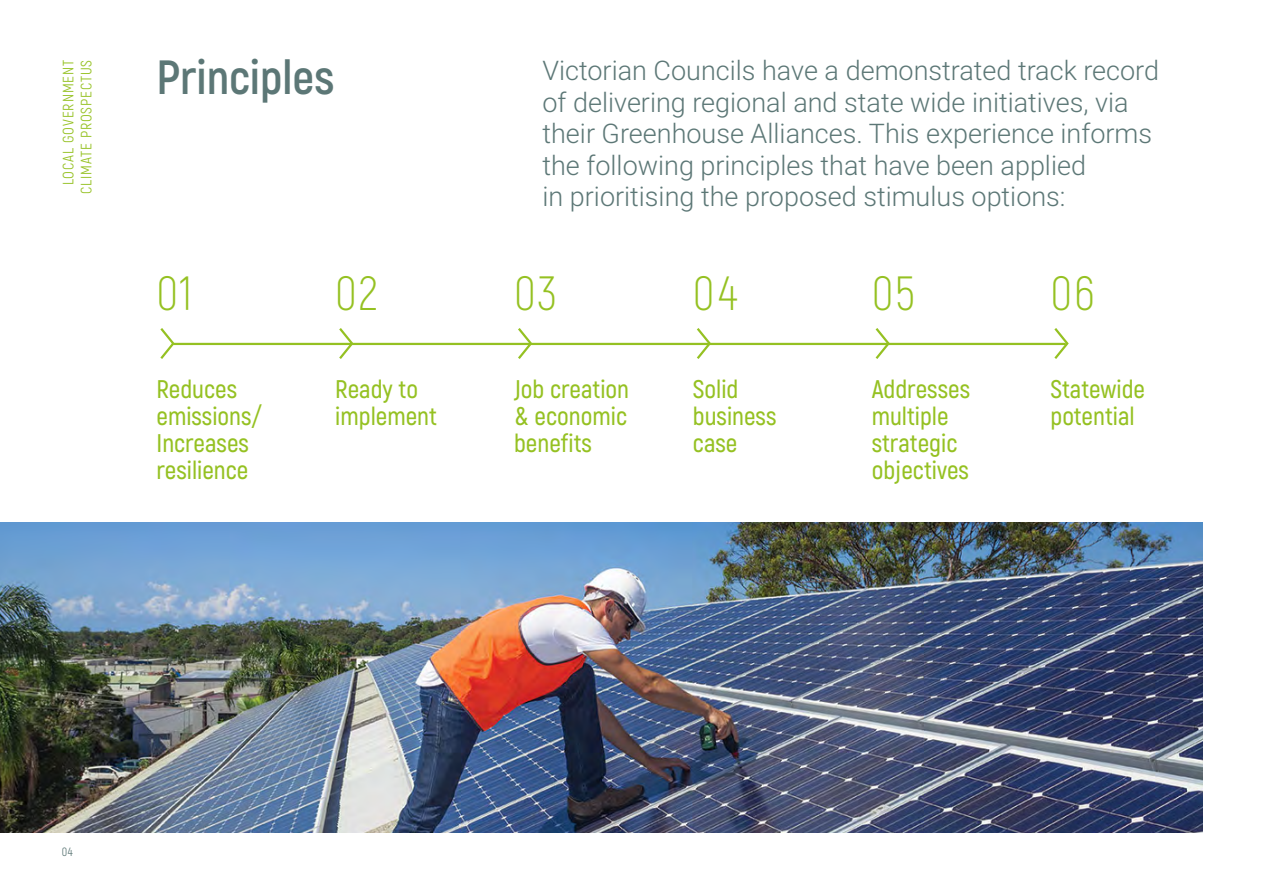
<style>
.page{position:relative;width:1263px;height:893px;background:#fff}
.page>*{position:absolute;margin:0;border:0;box-sizing:border-box;transform-origin:0 0}
.t1{font:300 48px "Akrobat";letter-spacing:.04em;color:#95c122}
.t2{font:700 48px "Akrobat";color:#5c7776}
.t3{font:300 27px/31.5px "Roboto";color:#5c7776}
.t4{font:600 25.5px/27px "Akrobat";color:#95c122}
.t5{font:15px/18px "Akrobat";letter-spacing:.06em;color:#95c122;text-align:center}
.t6{font:12px "Akrobat";color:#5c7776}
</style>
<div class="page">
<img style="left:0;top:523px;width:1203px;height:310px">
<svg style="left:160px;top:328px;width:16px;height:31px"></svg>
<svg style="left:337px;top:328px;width:18px;height:31px"></svg>
<svg style="left:516px;top:328px;width:18px;height:31px"></svg>
<svg style="left:694px;top:328px;width:18px;height:31px"></svg>
<svg style="left:873px;top:328px;width:18px;height:31px"></svg>
<svg style="left:1052px;top:328px;width:17px;height:31px"></svg>
<hr style="left:173px;top:343px;width:893px;height:2px;background:#95c122">
<p class="t5" style="left:59px;top:194px;width:136px;rotate:-90deg">LOCAL GOVERNMENT<br>CLIMATE PROSPECTUS</p>
<h1 class="t2" style="left:156px;top:47px;width:179px">Principles</h1>
<p class="t3" style="left:542px;top:54px;width:618px">Victorian Councils have a demonstrated track record of delivering regional and state wide initiatives, via their Greenhouse Alliances. This experience informs the following principles that have been applied<br>in prioritising the proposed stimulus options:</p>
<h1 class="t1" style="left:156px;top:265px;width:37px">01</h1>
<p class="t4" style="left:156px;top:375px;width:107px">Reduces emissions/<br>Increases resilience</p>
<h1 class="t1" style="left:335px;top:265px;width:44px">02</h1>
<p class="t4" style="left:335px;top:375px;width:103px">Ready to implement</p>
<h1 class="t1" style="left:514px;top:265px;width:44px">03</h1>
<p class="t4" style="left:514px;top:375px;width:117px;text-align:justify">Job creation &amp; economic benefits</p>
<h1 class="t1" style="left:693px;top:265px;width:46px">04</h1>
<p class="t4" style="left:693px;top:375px;width:85px">Solid business case</p>
<h1 class="t1" style="left:872px;top:265px;width:45px">05</h1>
<p class="t4" style="left:872px;top:375px;width:100px">Addresses multiple strategic objectives</p>
<h1 class="t1" style="left:1050px;top:265px;width:46px">06</h1>
<p class="t4" style="left:1050px;top:375px;width:96px">Statewide potential</p>
<p class="t6" style="left:62px;top:844px;width:13px">04</p>
</div>
